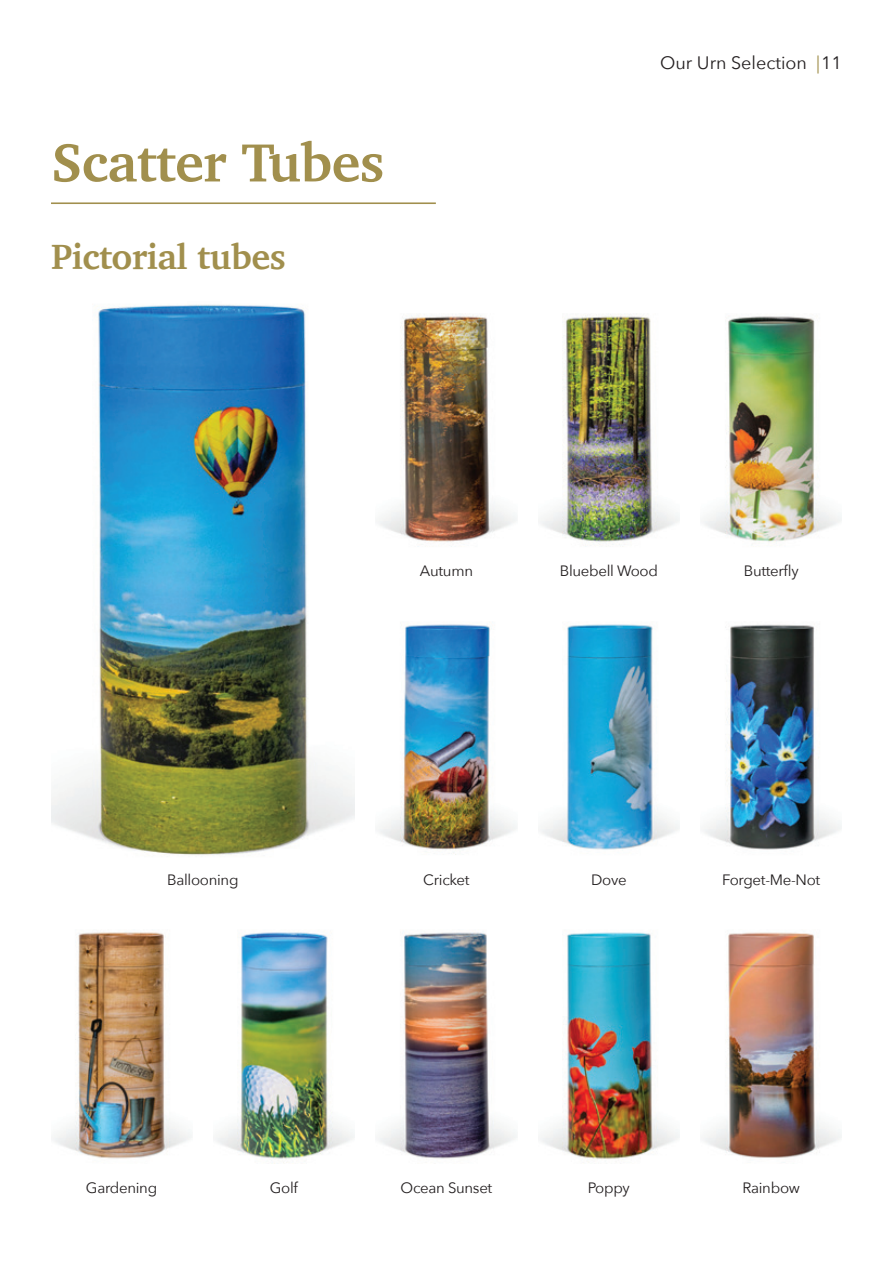
<style>
.page{position:relative;width:893px;height:1263px;background:#fff}
.page>*{position:absolute;margin:0;border:0;box-sizing:border-box;transform-origin:0 0}
.t1{font:700 55.05px "Charter";letter-spacing:-.01em;color:#a18f4d}
.t2{font:700 36px "Charter";letter-spacing:-.01em;color:#a18f4d}
.t3{font:18px "Avenir Next";color:#231f20}
.t4{font:15px "Avenir Next";letter-spacing:-.02em;color:#231f20}
.s1{color:#a18f4d}
</style>
<div class="page">
<img style="left:51px;top:304px;width:304px;height:551px">
<img style="left:378px;top:624px;width:139px;height:231px">
<img style="left:378px;top:314px;width:139px;height:233px">
<img style="left:540px;top:314px;width:139px;height:233px">
<img style="left:703px;top:316px;width:139px;height:229px">
<img style="left:703px;top:624px;width:139px;height:226px">
<img style="left:540px;top:624px;width:139px;height:226px">
<img style="left:215px;top:932px;width:140px;height:232px">
<img style="left:378px;top:932px;width:139px;height:227px">
<img style="left:53px;top:932px;width:139px;height:227px">
<img style="left:540px;top:932px;width:139px;height:231px">
<img style="left:703px;top:932px;width:139px;height:226px">
<hr style="left:51px;top:202px;width:385px;height:2px;background:#a18f4d">
<h1 class="t1" style="left:51px;top:115px;width:335px">Scatter Tubes</h1>
<h2 class="t2" style="left:51px;top:226px;width:236px">Pictorial tubes</h2>
<p class="t3" style="left:660px;top:48px;width:183px">Our Urn Selection <span class="s1">|</span>11</p>
<p class="t4" style="left:167px;top:867px;width:73px">Ballooning</p>
<p class="t4" style="left:420px;top:558px;width:55px">Autumn</p>
<p class="t4" style="left:560px;top:558px;width:100px">Bluebell Wood</p>
<p class="t4" style="left:744px;top:558px;width:56px">Butterfly</p>
<p class="t4" style="left:423px;top:867px;width:48px">Cricket</p>
<p class="t4" style="left:591px;top:867px;width:37px">Dove</p>
<p class="t4" style="left:722px;top:867px;width:100px">Forget-Me-Not</p>
<p class="t4" style="left:86px;top:1175px;width:73px">Gardening</p>
<p class="t4" style="left:270px;top:1175px;width:30px">Golf</p>
<p class="t4" style="left:401px;top:1175px;width:93px">Ocean Sunset</p>
<p class="t4" style="left:588px;top:1175px;width:43px">Poppy</p>
<p class="t4" style="left:743px;top:1175px;width:59px">Rainbow</p>
</div>
